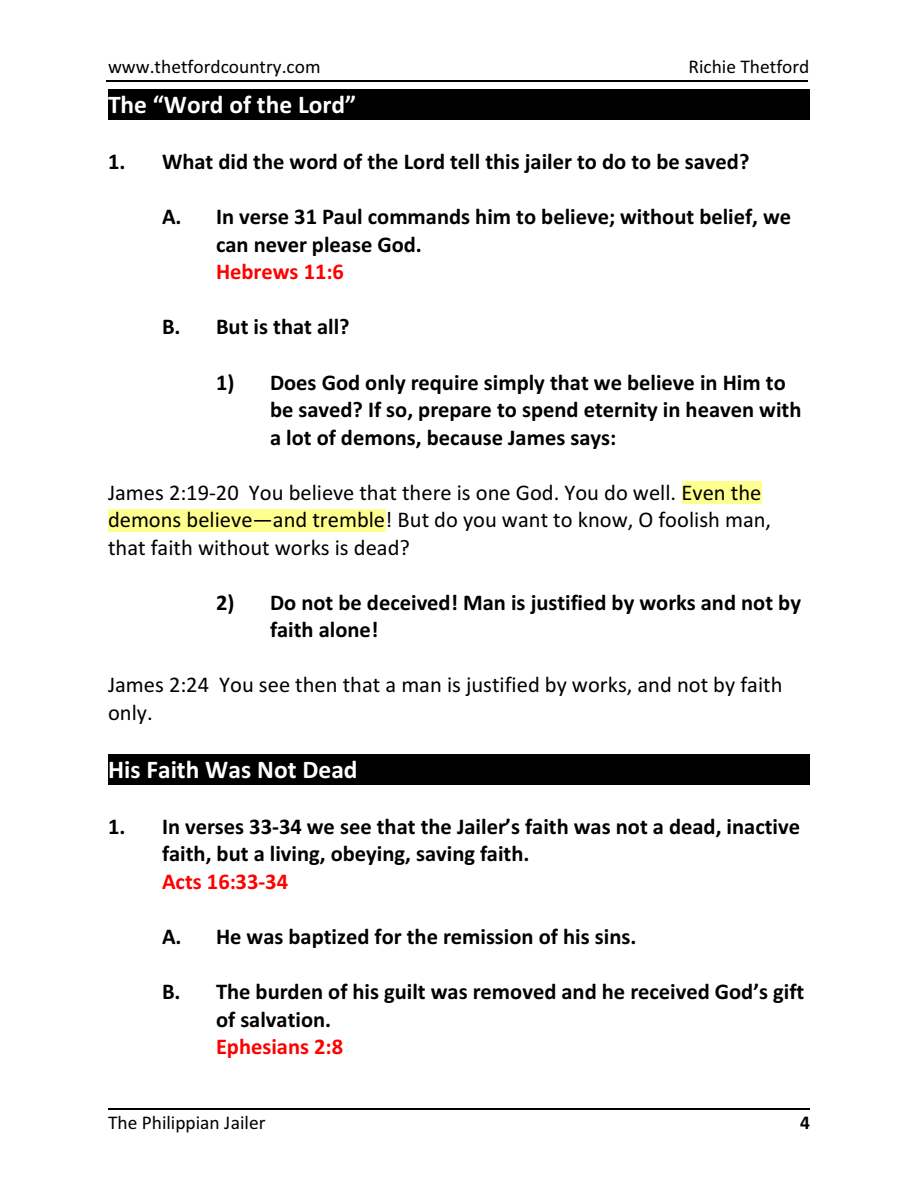
<style>
.page{position:relative;width:918px;height:1188px;background:#fff}
.page>*{position:absolute;margin:0;border:0;box-sizing:border-box;transform-origin:0 0}
.t1{font:700 25.5px "Calibri";color:#fff}
.t2{font:700 22.5px/27.6px "Calibri";color:#000}
.t3{font:22.5px/27.6px "Calibri";color:#000}
.t4{font:700 22.5px "Calibri";color:#f00}
.t5{font:19.5px "Calibri";color:#000}
.t6{font:700 19.5px "Calibri";color:#000}
</style>
<div class="page">
<hr style="left:106px;top:80px;width:702px;height:1px;background:#000">
<div style="left:108px;top:89px;width:702px;height:31px;background:#000"></div>
<div style="left:108px;top:754px;width:702px;height:31px;background:#000"></div>
<div style="left:682px;top:482px;width:79px;height:22px;background:#ffff8f"></div>
<div style="left:108px;top:509px;width:277px;height:23px;background:#ffff8f"></div>
<hr style="left:108px;top:1109px;width:702px;height:1px;background:#000">
<p class="t5" style="left:108px;top:58px;width:214px">www.thetfordcountry.com</p>
<p class="t5" style="left:688px;top:58px;width:123px">Richie Thetford</p>
<p class="t1" style="left:108px;top:94px;width:250px">The “Word of the Lord”</p>
<p class="t2" style="left:108px;top:150px;width:643px">1. What did the word of the Lord tell this jailer to do to be saved?</p>
<p class="t2" style="left:216px;top:205px;width:577px;text-indent:-54px">A. In verse 31 Paul commands him to believe; without belief, we can never please God.</p>
<p class="t4" style="left:216px;top:262px;width:129px">Hebrews 11:6</p>
<p class="t2" style="left:162px;top:315px;width:189px">B. But is that all?</p>
<p class="t2" style="left:270px;top:370px;width:533px;text-indent:-54px">1) Does God only require simply that we believe in Him to be saved? If so, prepare to spend eternity in heaven with a lot of demons, because James says:</p>
<p class="t3" style="left:108px;top:480px;width:665px">James 2:19-20 You believe that there is one God. You do well. Even the demons believe—and tremble! But do you want to know, O foolish man, that faith without works is dead?</p>
<p class="t2" style="left:270px;top:590px;width:533px;text-indent:-54px">2) Do not be deceived! Man is justified by works and not by faith alone!</p>
<p class="t3" style="left:108px;top:673px;width:676px">James 2:24 You see then that a man is justified by works, and not by faith only.</p>
<p class="t1" style="left:108px;top:759px;width:251px">His Faith Was Not Dead</p>
<p class="t2" style="left:162px;top:814px;width:640px;text-indent:-54px">1. In verses 33-34 we see that the Jailer’s faith was not a dead, inactive faith, but a living, obeying, saving faith.</p>
<p class="t4" style="left:162px;top:872px;width:128px">Acts 16:33-34</p>
<p class="t2" style="left:162px;top:924px;width:476px">A. He was baptized for the remission of his sins.</p>
<p class="t2" style="left:216px;top:980px;width:590px;text-indent:-54px">B. The burden of his guilt was removed and he received God’s gift of salvation.</p>
<p class="t4" style="left:216px;top:1037px;width:129px">Ephesians 2:8</p>
<p class="t5" style="left:108px;top:1114px;width:159px">The Philippian Jailer</p>
<p class="t6" style="left:800px;top:1114px;width:11px">4</p>
</div>
